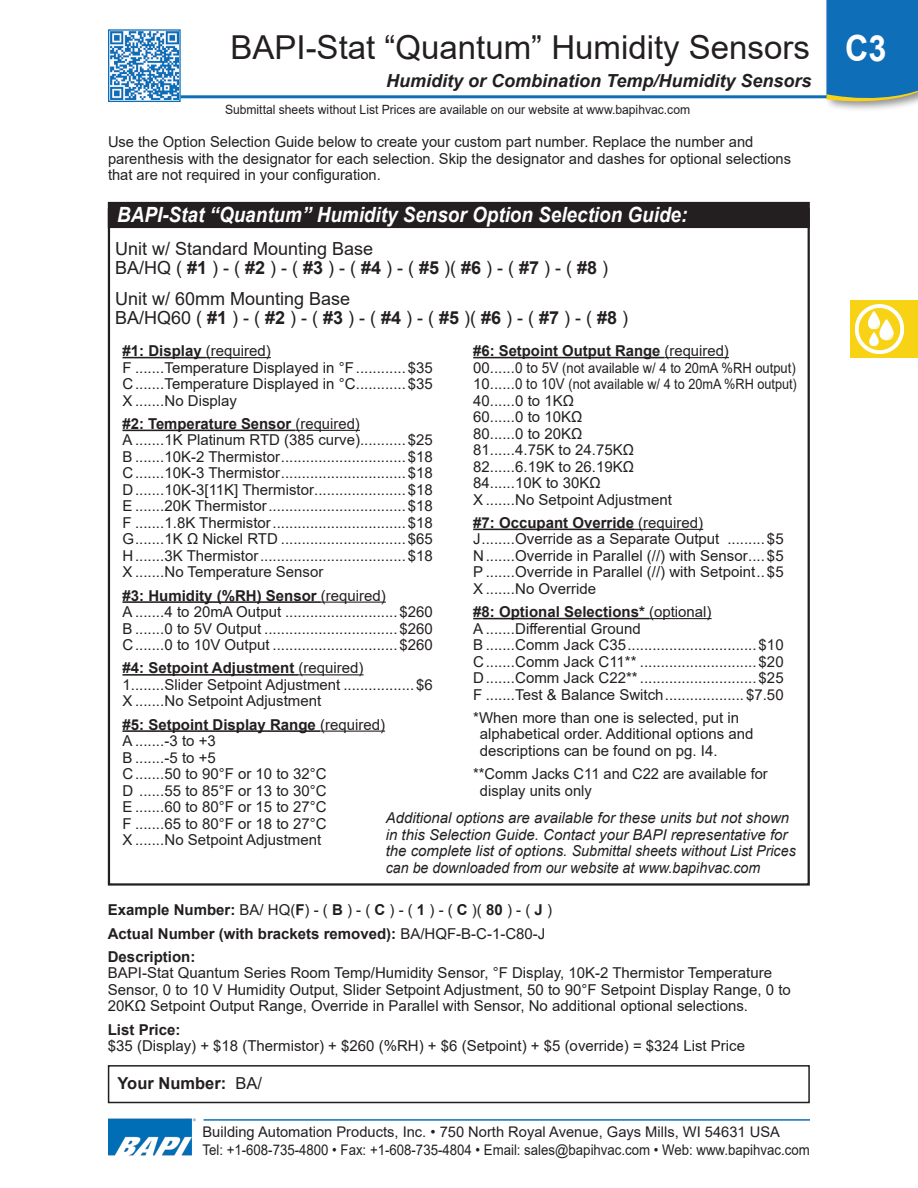
<style>
.page{position:relative;width:918px;height:1188px;background:#fff}
.page>*{position:absolute;margin:0;border:0;box-sizing:border-box;transform-origin:0 0}
.t1{font:700 36px "Arial";color:#fff;scale:.9 1}
.Sub_Section_Title{font:33px "Arial";color:#231f20}
.t2{font:italic 700 21px "Arial";color:#fff;scale:.9 1}
.t3{font:18px "Arial";color:#231f20}
.t4{font:italic 700 18px "Arial";color:#231f20}
.t5{font:700 16.5px "Arial";color:#231f20}
.t6{font:15px/16.5px "Arial";color:#231f20}
.t7{font:700 15px "Arial";color:#231f20}
.t8{font:italic 15px/16.5px "Arial";color:#231f20}
.t9{font:14.7px/18px "Arial";color:#231f20}
.t10{font:14.25px "Arial";color:#231f20;scale:.89 1}
.t11{font:14.25px "Arial";color:#231f20;scale:.91 1}
.t12{font:12.75px "Arial";color:#231f20;scale:.95 1}
.s1{font-weight:700}
.s2{font-weight:400}
.s3{font-size:15px}
</style>
<div class="page">
<hr style="left:181px;top:95px;width:696px;height:3px;background:#0e6eb8">
<img style="left:110px;top:31px;width:69px;height:69px">
<div style="left:108px;top:29px;width:73px;height:73px;border:1px solid #0e6eb8"></div>
<div style="left:823px;top:0;width:95px;height:112px;background:#231f20;opacity:.5"></div>
<svg style="left:826px;top:0;width:92px;height:106px;background:#2277b4"></svg>
<hr style="left:204px;top:1119px;width:606px;height:2px;background:#0e6eb8">
<img style="left:108px;top:1118px;width:87px;height:38px">
<div style="left:850px;top:301px;width:68px;height:57px;background:#f8d215"></div>
<img style="left:856px;top:305px;width:48px;height:48px">
<div style="left:108px;top:1065px;width:702px;height:38px;border:2px solid #231f20"></div>
<hr style="left:123px;top:357px;width:83px;height:1px;background:#231f20">
<hr style="left:206px;top:357px;width:65px;height:1px;background:#231f20">
<hr style="left:123px;top:430px;width:173px;height:1px;background:#231f20">
<hr style="left:296px;top:430px;width:64px;height:1px;background:#231f20">
<hr style="left:123px;top:601px;width:198px;height:2px;background:#231f20">
<hr style="left:321px;top:602px;width:65px;height:1px;background:#231f20">
<hr style="left:123px;top:674px;width:176px;height:2px;background:#231f20">
<hr style="left:299px;top:674px;width:65px;height:1px;background:#231f20">
<hr style="left:123px;top:730px;width:197px;height:2px;background:#231f20">
<hr style="left:320px;top:731px;width:65px;height:1px;background:#231f20">
<hr style="left:473px;top:357px;width:192px;height:1px;background:#231f20">
<hr style="left:665px;top:357px;width:64px;height:1px;background:#231f20">
<hr style="left:473px;top:529px;width:161px;height:1px;background:#231f20">
<hr style="left:634px;top:529px;width:69px;height:1px;background:#231f20">
<hr style="left:473px;top:618px;width:176px;height:1px;background:#231f20">
<hr style="left:649px;top:618px;width:63px;height:1px;background:#231f20">
<div style="left:109px;top:203px;width:700px;height:24px;background:#231f20"></div>
<div style="left:108px;top:202px;width:702px;height:26px;border:2px solid #231f20"></div>
<p class="Sub_Section_Title" style="left:230px;top:24px;width:581px">BAPI-Stat “Quantum” Humidity Sensors</p>
<p class="t4" style="left:386px;top:69px;width:427px">Humidity or Combination Temp/Humidity Sensors</p>
<p class="t12" style="left:225px;top:101px;width:491px">Submittal sheets without List Prices are available on our website at www.bapihvac.com</p>
<p class="t6" style="left:108px;top:134px;width:685px">Use the Option Selection Guide below to create your custom part number. Replace the number and parenthesis with the designator for each selection. Skip the designator and dashes for optional selections that are not required in your configuration.</p>
<p class="t2" style="left:117px;top:200px;width:635px">BAPI-Stat “Quantum” Humidity Sensor Option Selection Guide:</p>
<p class="t3" style="left:115px;top:236px;width:260px">Unit w/ Standard Mounting Base</p>
<p class="t3" style="left:115px;top:255px;width:495px">BA/HQ(<span class="s1">#1</span>)-(<span class="s1">#2</span>)-(<span class="s1">#3</span>)-(<span class="s1">#4</span>)-(<span class="s1">#5</span>)(<span class="s1">#6</span>)-(<span class="s1">#7</span>)-(<span class="s1">#8</span> )</p>
<p class="t3" style="left:115px;top:286px;width:237px">Unit w/ 60mm Mounting Base</p>
<p class="t3" style="left:115px;top:305px;width:515px">BA/HQ60(<span class="s1">#1</span>)-(<span class="s1">#2</span>)-(<span class="s1">#3</span>)-(<span class="s1">#4</span>)-(<span class="s1">#5</span>)(<span class="s1">#6</span>)-(<span class="s1">#7</span>)-(<span class="s1">#8</span> )</p>
<p class="t7" style="left:123px;top:340px;width:150px">#1: Display <span class="s2">(required)</span></p>
<p class="t6" style="left:123px;top:359px;width:312px">F .......Temperature Displayed in °F............$35</p>
<p class="t6" style="left:123px;top:375px;width:312px">C.......Temperature Displayed in °C............$35</p>
<p class="t6" style="left:123px;top:392px;width:116px">X .......No Display</p>
<p class="t7" style="left:123px;top:413px;width:239px">#2: Temperature Sensor <span class="s2">(required)</span></p>
<p class="t6" style="left:123px;top:432px;width:312px">A .......1K Platinum RTD (385 curve)...........$25</p>
<p class="t6" style="left:123px;top:448px;width:312px">B .......10K-2 Thermistor..............................$18</p>
<p class="t6" style="left:123px;top:465px;width:312px">C.......10K-3 Thermistor..............................$18</p>
<p class="t6" style="left:123px;top:481px;width:312px">D.......10K-3[11K] Thermistor......................$18</p>
<p class="t6" style="left:123px;top:498px;width:312px">E .......20K Thermistor.................................$18</p>
<p class="t6" style="left:123px;top:514px;width:312px">F .......1.8K Thermistor................................$18</p>
<p class="t6" style="left:123px;top:531px;width:312px">G.......1K Ω Nickel RTD ..............................$65</p>
<p class="t6" style="left:123px;top:547px;width:312px">H.......3K Thermistor...................................$18</p>
<p class="t6" style="left:123px;top:564px;width:202px">X .......No Temperature Sensor</p>
<p class="t7" style="left:123px;top:585px;width:265px">#3: Humidity (%RH) Sensor <span class="s2">(required)</span></p>
<p class="t6" style="left:123px;top:603px;width:312px">A .......4 to 20mA Output ...........................$260</p>
<p class="t6" style="left:123px;top:620px;width:312px">B .......0 to 5V Output ................................$260</p>
<p class="t6" style="left:123px;top:636px;width:312px">C.......0 to 10V Output ..............................$260</p>
<p class="t7" style="left:123px;top:657px;width:243px">#4: Setpoint Adjustment <span class="s2">(required)</span></p>
<p class="t6" style="left:123px;top:676px;width:312px">1........Slider Setpoint Adjustment .................$6</p>
<p class="t6" style="left:123px;top:693px;width:200px">X .......No Setpoint Adjustment</p>
<p class="t7" style="left:123px;top:714px;width:264px">#5: Setpoint Display Range <span class="s2">(required)</span></p>
<p class="t6" style="left:123px;top:732px;width:95px">A .......-3 to +3</p>
<p class="t6" style="left:123px;top:749px;width:95px">B .......-5 to +5</p>
<p class="t6" style="left:123px;top:765px;width:206px">C.......50 to 90°F or 10 to 32°C</p>
<p class="t6" style="left:123px;top:782px;width:206px">D ......55 to 85°F or 13 to 30°C</p>
<p class="t6" style="left:123px;top:798px;width:206px">E .......60 to 80°F or 15 to 27°C</p>
<p class="t6" style="left:123px;top:815px;width:206px">F .......65 to 80°F or 18 to 27°C</p>
<p class="t6" style="left:123px;top:831px;width:200px">X .......No Setpoint Adjustment</p>
<p class="t7" style="left:473px;top:340px;width:257px">#6: Setpoint Output Range <span class="s2">(required)</span></p>
<p class="t11" style="left:473px;top:358px;width:356px"><span class="s3">00......0 to 5V</span> (not available w/ 4 to 20mA %RH output)</p>
<p class="t10" style="left:473px;top:374px;width:365px"><span class="s3">10......0 to 10V</span> (not available w/ 4 to 20mA %RH output)</p>
<p class="t6" style="left:473px;top:392px;width:102px">40......0 to 1KΩ</p>
<p class="t6" style="left:473px;top:408px;width:111px">60......0 to 10KΩ</p>
<p class="t6" style="left:473px;top:425px;width:111px">80......0 to 20KΩ</p>
<p class="t6" style="left:473px;top:441px;width:162px">81......4.75K to 24.75KΩ</p>
<p class="t6" style="left:473px;top:458px;width:162px">82......6.19K to 26.19KΩ</p>
<p class="t6" style="left:473px;top:474px;width:129px">84......10K to 30KΩ</p>
<p class="t6" style="left:473px;top:491px;width:200px">X .......No Setpoint Adjustment</p>
<p class="t7" style="left:473px;top:512px;width:232px">#7: Occupant Override <span class="s2">(required)</span></p>
<p class="t6" style="left:473px;top:531px;width:312px">J........Override as a Separate Output .........$5</p>
<p class="t6" style="left:473px;top:547px;width:312px">N.......Override in Parallel (//) with Sensor....$5</p>
<p class="t6" style="left:473px;top:564px;width:312px">P .......Override in Parallel (//) with Setpoint.. $5</p>
<p class="t6" style="left:473px;top:580px;width:124px">X .......No Override</p>
<p class="t7" style="left:473px;top:601px;width:240px">#8: Optional Selections* <span class="s2">(optional)</span></p>
<p class="t6" style="left:473px;top:620px;width:169px">A .......Differential Ground</p>
<p class="t6" style="left:473px;top:636px;width:312px">B .......Comm Jack C35...............................$10</p>
<p class="t6" style="left:473px;top:653px;width:312px">C.......Comm Jack C11** ............................$20</p>
<p class="t6" style="left:473px;top:669px;width:312px">D.......Comm Jack C22**............................$25</p>
<p class="t6" style="left:473px;top:686px;width:312px">F .......Test &amp; Balance Switch...................$7.50</p>
<p class="t6" style="left:480px;top:709px;width:275px;text-indent:-7px">*When more than one is selected, put in alphabetical order. Additional options and descriptions can be found on pg. I4.</p>
<p class="t6" style="left:480px;top:765px;width:289px;text-indent:-7px">**Comm Jacks C11 and C22 are available for display units only</p>
<p class="t8" style="left:386px;top:810px;width:412px">Additional options are available for these units but not shown in this Selection Guide. Contact your BAPI representative for the complete list of options. Submittal sheets without List Prices can be downloaded from our website at www.bapihvac.com</p>
<p class="t6" style="left:108px;top:902px;width:446px"><span class="s1">Example Number:</span>BA/HQ(<span class="s1">F</span>)-(<span class="s1">B</span>)-(<span class="s1">C</span>)-(<span class="s1">1</span>)-(<span class="s1">C</span>)(<span class="s1">80</span>)-(<span class="s1">J</span>)</p>
<p class="t7" style="left:108px;top:923px;width:439px">Actual Number (with brackets removed): <span class="s2">BA/HQF-B-C-1-C80-J</span></p>
<p class="t7" style="left:108px;top:946px;width:89px">Description:</p>
<p class="t6" style="left:108px;top:965px;width:685px">BAPI-Stat Quantum Series Room Temp/Humidity Sensor, °F Display, 10K-2 Thermistor Temperature<br>Sensor, 0 to 10 V Humidity Output, Slider Setpoint Adjustment, 50 to 90°F Setpoint Display Range, 0 to<br>20KΩ Setpoint Output Range, Override in Parallel with Sensor, No additional optional selections.</p>
<p class="t7" style="left:108px;top:1019px;width:74px">List Price:</p>
<p class="t6" style="left:108px;top:1038px;width:639px">$35 (Display) + $18 (Thermistor) + $260 (%RH) + $6 (Setpoint) + $5 (override) = $324 List Price</p>
<p class="t5" style="left:118px;top:1071px;width:146px">Your Number: <span class="s2">BA/</span></p>
<p class="t9" style="left:202px;top:1123px;width:609px">Building Automation Products, Inc. • 750 North Royal Avenue, Gays Mills, WI 54631 USA<br>Tel: +1-608-735-4800 • Fax: +1-608-735-4804 • Email: sales@bapihvac.com • Web: www.bapihvac.com</p>
<h1 class="t1" style="left:845px;top:23px;width:48px">C3</h1>
</div>
